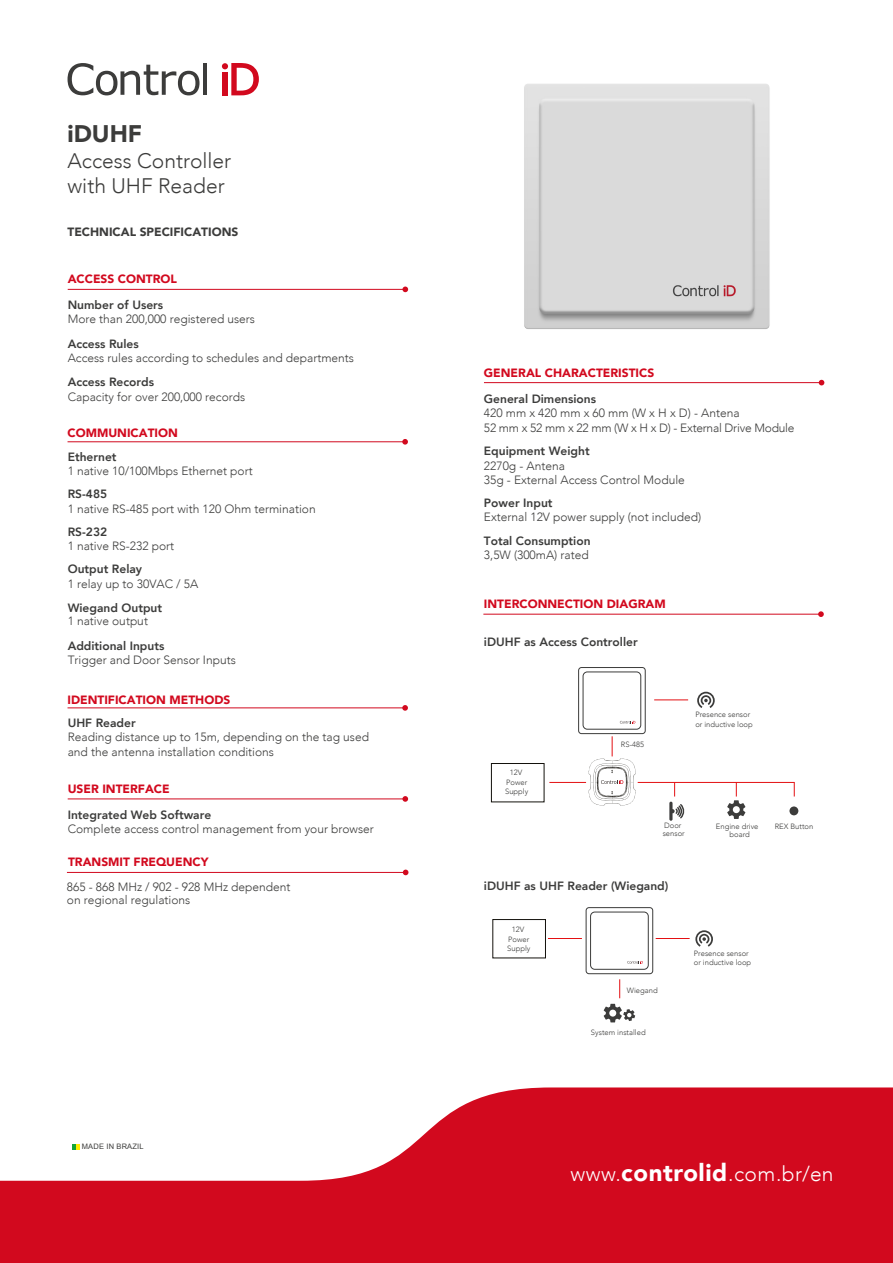
<style>
.page{position:relative;width:893px;height:1263px;background:#fff}
.page>*{position:absolute;margin:0;border:0;box-sizing:border-box;transform-origin:0 0}
.t1{font:900 24px "Avenir";color:#3c3c3b}
.t2{font:300 21px/25.2px "Avenir";color:#3c3c3b}
.t3{font:300 21px "Avenir";letter-spacing:.025em;color:#fff}
.t4{font:300 12px/14.4px "Avenir";color:#3c3c3b}
.t5{font:800 12px "Avenir";color:#3c3c3b}
.t6{font:900 12px "Avenir";color:#d2091e}
.t7{font:900 12px "Avenir";color:#3c3c3b}
.t8{font:300 7.65px/9.1px "Avenir";color:#3c3c3b}
.t9{font:7.5px "Arial";letter-spacing:.025em;color:#3c3c3b}
.s1{font-weight:900;font-size:24px}
</style>
<div class="page">
<svg style="left:0;top:1087px;width:893px;height:176px;fill:#d2091e"></svg>
<svg style="left:68px;top:63px;width:131px;height:32px"></svg>
<hr style="left:203px;top:63px;width:3px;height:32px;background:#3c3c3b">
<svg style="left:222px;top:63px;width:37px;height:32px"></svg>
<hr style="left:68px;top:441px;width:337px;height:1px;background:#d2091e">
<svg style="left:402px;top:439px;width:6px;height:6px"></svg>
<hr style="left:68px;top:798px;width:337px;height:1px;background:#d2091e">
<svg style="left:402px;top:796px;width:6px;height:6px"></svg>
<hr style="left:484px;top:382px;width:338px;height:1px;background:#d2091e">
<svg style="left:819px;top:380px;width:5px;height:5px"></svg>
<hr style="left:68px;top:289px;width:337px;height:1px;background:#d2091e">
<svg style="left:402px;top:287px;width:6px;height:5px"></svg>
<hr style="left:68px;top:707px;width:337px;height:1px;background:#d2091e">
<svg style="left:402px;top:705px;width:6px;height:6px"></svg>
<img style="left:518px;top:84px;width:255px;height:300px">
<hr style="left:483px;top:614px;width:338px;height:1px;background:#d2091e">
<svg style="left:818px;top:611px;width:6px;height:6px"></svg>
<hr style="left:549px;top:782px;width:37px;height:1px;background:#e31013">
<hr style="left:638px;top:782px;width:157px;height:1px;background:#e31013">
<hr style="left:654px;top:699px;width:34px;height:1px;background:#e31013">
<svg style="left:588px;top:736px;width:48px;height:70px"></svg>
<svg style="left:674px;top:783px;width:1px;height:13px"></svg>
<svg style="left:794px;top:782px;width:1px;height:14px"></svg>
<div style="left:491px;top:763px;width:53px;height:39px;border:1px solid #13110c"></div>
<hr style="left:669px;top:802px;width:3px;height:19px;background:#3c3c3b;border-radius:2px">
<svg style="left:672px;top:802px;width:12px;height:18px"></svg>
<div style="left:578px;top:667px;width:67px;height:67px;border:1px solid #3c3c3b;border-radius:3px"></div>
<div style="left:583px;top:672px;width:58px;height:57px;border:1px solid #3c3c3b;border-radius:4px"></div>
<svg style="left:620px;top:721px;width:15px;height:2px"></svg>
<svg style="left:727px;top:782px;width:18px;height:37px"></svg>
<hr style="left:656px;top:938px;width:34px;height:1px;background:#e31013">
<hr style="left:548px;top:938px;width:34px;height:1px;background:#e31013">
<div style="left:492px;top:919px;width:54px;height:39px;border:1px solid #13110c"></div>
<div style="left:586px;top:907px;width:67px;height:67px;border:1px solid #3c3c3b;border-radius:3px"></div>
<div style="left:590px;top:912px;width:58px;height:57px;border:1px solid #3c3c3b;border-radius:4px"></div>
<svg style="left:627px;top:961px;width:16px;height:2px"></svg>
<svg style="left:604px;top:1004px;width:31px;height:18px"></svg>
<svg style="left:619px;top:979px;width:1px;height:19px"></svg>
<div style="left:789px;top:806px;width:9px;height:9px;background:#3c3c3b;border-radius:50%"></div>
<svg style="left:697px;top:692px;width:18px;height:16px"></svg>
<svg style="left:695px;top:930px;width:18px;height:17px"></svg>
<svg style="left:72px;top:1144px;width:7px;height:5px"></svg>
<hr style="left:67px;top:872px;width:338px;height:1px;background:#d2091e">
<svg style="left:403px;top:869px;width:5px;height:6px"></svg>
<h1 class="t1" style="left:68px;top:113px;width:76px">iDUHF</h1>
<h2 class="t2" style="left:68px;top:148px;width:165px">Access Controller with UHF Reader</h2>
<p class="t7" style="left:68px;top:221px;width:172px">TECHNICAL SPECIFICATIONS</p>
<p class="t6" style="left:68px;top:269px;width:111px">ACCESS CONTROL</p>
<p class="t5" style="left:68px;top:295px;width:97px">Number of Users</p>
<p class="t4" style="left:68px;top:312px;width:189px">More than 200,000 registered users</p>
<p class="t5" style="left:68px;top:334px;width:73px">Access Rules</p>
<p class="t4" style="left:68px;top:351px;width:288px">Access rules according to schedules and departments</p>
<p class="t5" style="left:68px;top:373px;width:88px">Access Records</p>
<p class="t4" style="left:68px;top:389px;width:179px">Capacity for over 200,000 records</p>
<p class="t6" style="left:68px;top:423px;width:112px">COMMUNICATION</p>
<p class="t5" style="left:68px;top:447px;width:50px">Ethernet</p>
<p class="t4" style="left:68px;top:464px;width:187px">1 native 10/100Mbps Ethernet port</p>
<p class="t5" style="left:68px;top:485px;width:41px">RS-485</p>
<p class="t4" style="left:68px;top:501px;width:250px">1 native RS-485 port with 120 Ohm termination</p>
<p class="t5" style="left:68px;top:522px;width:41px">RS-232</p>
<p class="t4" style="left:68px;top:539px;width:108px">1 native RS-232 port</p>
<p class="t5" style="left:68px;top:560px;width:76px">Output Relay</p>
<p class="t4" style="left:68px;top:576px;width:132px">1 relay up to 30VAC / 5A</p>
<p class="t5" style="left:68px;top:598px;width:96px">Wiegand Output</p>
<p class="t4" style="left:68px;top:613px;width:82px">1 native output</p>
<p class="t5" style="left:68px;top:636px;width:98px">Additional Inputs</p>
<p class="t4" style="left:68px;top:653px;width:170px">Trigger and Door Sensor Inputs</p>
<p class="t6" style="left:68px;top:689px;width:164px">IDENTIFICATION METHODS</p>
<p class="t5" style="left:68px;top:713px;width:70px">UHF Reader</p>
<p class="t4" style="left:68px;top:730px;width:303px">Reading distance up to 15m, depending on the tag used and the antenna installation conditions</p>
<p class="t6" style="left:68px;top:779px;width:104px">USER INTERFACE</p>
<p class="t5" style="left:68px;top:805px;width:145px">Integrated Web Software</p>
<p class="t4" style="left:68px;top:822px;width:308px">Complete access control management from your browser</p>
<p class="t6" style="left:68px;top:852px;width:142px">TRANSMIT FREQUENCY</p>
<p class="t4" style="left:67px;top:881px;width:225px;line-height:13px">865 - 868 MHz / 902 - 928 MHz dependent on regional regulations</p>
<p class="t9" style="left:82px;top:1142px;width:63px">MADE IN BRAZIL</p>
<p class="t6" style="left:484px;top:362px;width:172px">GENERAL CHARACTERISTICS</p>
<p class="t5" style="left:484px;top:389px;width:114px">General Dimensions</p>
<p class="t4" style="left:484px;top:406px;width:312px">420 mm x 420 mm x 60 mm (W x H x D) - Antena<br>52 mm x 52 mm x 22 mm (W x H x D) - External Drive Module</p>
<p class="t5" style="left:484px;top:442px;width:107px">Equipment Weight</p>
<p class="t4" style="left:484px;top:458px;width:202px">2270g - Antena<br>35g - External Access Control Module</p>
<p class="t5" style="left:484px;top:493px;width:70px">Power Input</p>
<p class="t4" style="left:484px;top:510px;width:219px">External 12V power supply (not included)</p>
<p class="t5" style="left:484px;top:531px;width:108px">Total Consumption</p>
<p class="t4" style="left:484px;top:548px;width:106px">3,5W (300mA) rated</p>
<p class="t6" style="left:484px;top:594px;width:183px">INTERCONNECTION DIAGRAM</p>
<p class="t5" style="left:484px;top:632px;width:155px">iDUHF as Access Controller</p>
<p class="t8" style="left:510px;top:768px;width:14px">12V</p>
<p class="t8" style="left:505px;top:778px;width:25px">Power<br>Supply</p>
<p class="t8" style="left:621px;top:740px;width:25px">RS-485</p>
<p class="t8" style="left:695px;top:710px;width:59px">Presence sensor or inductive loop</p>
<p class="t8" style="left:663px;top:822px;width:24px;line-height:7.6px">Door sensor</p>
<p class="t8" style="left:729px;top:822px;width:30px;line-height:8.6px;text-indent:-14px">Engine drive board</p>
<p class="t8" style="left:775px;top:821px;width:40px">REX Button</p>
<p class="t5" style="left:484px;top:877px;width:186px">iDUHF as UHF Reader (Wiegand)</p>
<p class="t8" style="left:512px;top:925px;width:14px">12V</p>
<p class="t8" style="left:507px;top:934px;width:25px">Power<br>Supply</p>
<p class="t8" style="left:627px;top:986px;width:32px">Wiegand</p>
<p class="t8" style="left:591px;top:1028px;width:56px">System installed</p>
<p class="t8" style="left:694px;top:949px;width:59px">Presence sensor or inductive loop</p>
<h2 class="t3" style="left:571px;top:1161px;width:264px">www.<span class="s1">controlid</span>.com.br/en</h2>
</div>
